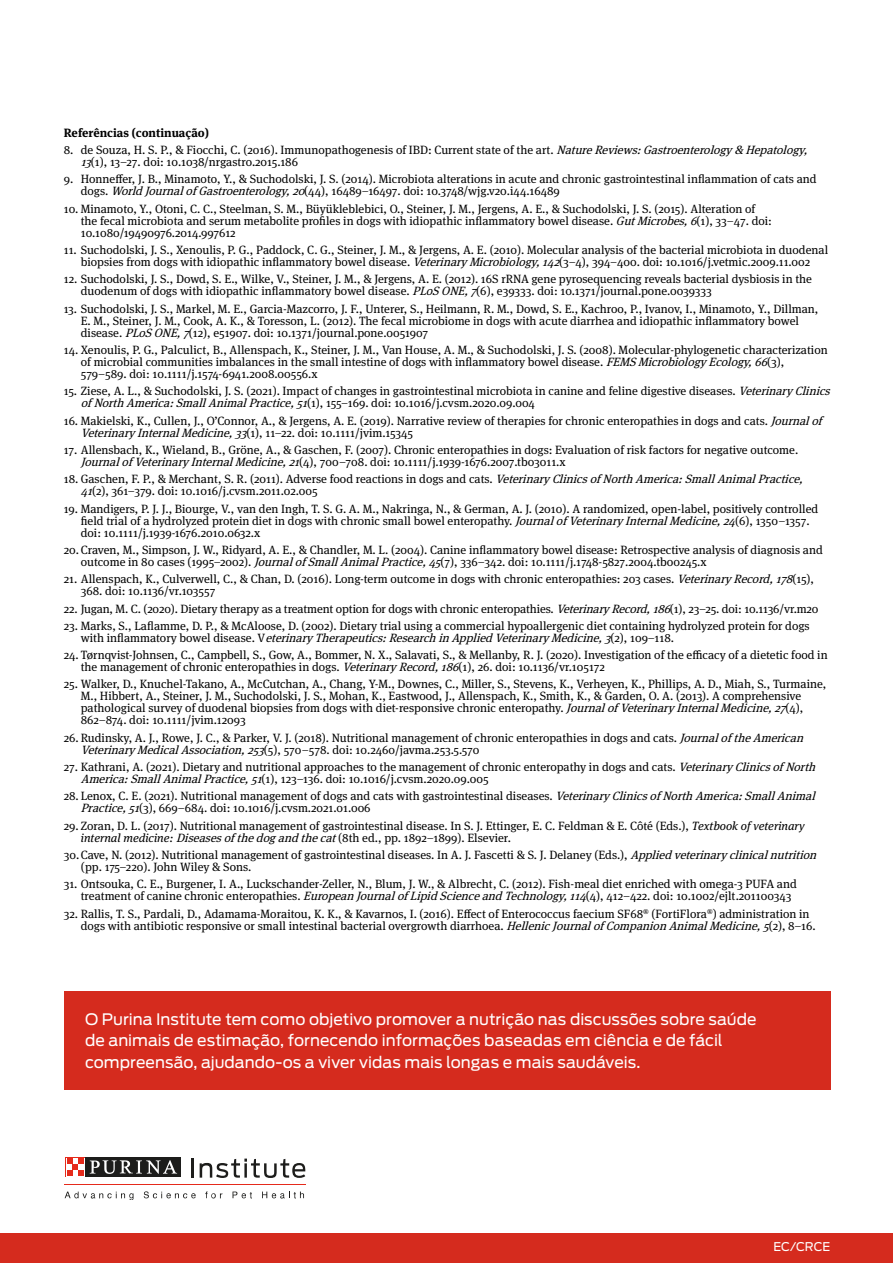
<style>
.page{position:relative;width:893px;height:1263px;background:#fff}
.page>*{position:absolute;margin:0;border:0;box-sizing:border-box;transform-origin:0 0}
.t1{font:15.75px/21.8px "Antenna";color:#fff}
.t2{font:12px/12px "Meta Serif Pro";color:#000}
.t3{font:700 12px "Meta Serif Pro";color:#000}
.t4{font:12px "Antenna";color:#fff}
.s1{font-style:italic}
</style>
<div class="page">
<div style="left:0;top:1233px;width:893px;height:30px;background:#d52b1e"></div>
<hr style="left:65px;top:1184px;width:241px;height:1px;background:#e52a1b">
<svg style="left:192px;top:1158px;width:2px;height:19px"></svg>
<svg style="left:200px;top:1158px;width:105px;height:20px"></svg>
<svg style="left:65px;top:1191px;width:68px;height:9px"></svg>
<svg style="left:144px;top:1191px;width:52px;height:7px"></svg>
<svg style="left:205px;top:1191px;width:17px;height:7px"></svg>
<svg style="left:233px;top:1191px;width:19px;height:7px"></svg>
<svg style="left:262px;top:1191px;width:42px;height:7px"></svg>
<div style="left:65px;top:1157px;width:21px;height:20px;background:#1d1d1b"></div>
<svg style="left:65px;top:1157px;width:20px;height:20px"></svg>
<div style="left:86px;top:1157px;width:95px;height:20px;background:#1d1d1b"></div>
<svg style="left:90px;top:1160px;width:87px;height:14px"></svg>
<svg style="left:66px;top:1158px;width:18px;height:18px"></svg>
<svg style="left:67px;top:1158px;width:17px;height:17px"></svg>
<div style="left:64px;top:991px;width:766px;height:98px;background:#d52b1e"></div>
<p class="t3" style="left:64px;top:123px;width:147px">Referências (continuação)</p>
<p class="t2" style="left:81px;top:143px;width:732px;text-indent:-17px">8. de Souza, H. S. P., &amp; Fiocchi, C. (2016). Immunopathogenesis of IBD: Current state of the art. <span class="s1">NatureReviews:Gastroenterology&amp; Hepatology,<br>13</span>(1), 13–27. doi: 10.1038/nrgastro.2015.186</p>
<p class="t2" style="left:81px;top:173px;width:737px;text-indent:-17px">9. Honneffer, J. B., Minamoto, Y., &amp; Suchodolski, J. S. (2014). Microbiota alterations in acute and chronic gastrointestinal inflammation of cats and dogs. <span class="s1">WorldJournalofGastroenterology,20</span>(44), 16489–16497. doi: 10.3748/wjg.v20.i44.16489</p>
<p class="t2" style="left:81px;top:202px;width:693px;text-indent:-17px">10. Minamoto, Y., Otoni, C. C., Steelman, S. M., Büyükleblebici, O., Steiner, J. M., Jergens, A. E., &amp; Suchodolski, J. S. (2015). Alteration of the fecal microbiota and serum metabolite profiles in dogs with idiopathic inflammatory bowel disease. <span class="s1">GutMicrobes,6</span>(1), 33–47. doi:<br>10.1080/19490976.2014.997612</p>
<p class="t2" style="left:64px;top:243px;width:766px;text-align:center">11. Suchodolski, J. S., Xenoulis, P. G., Paddock, C. G., Steiner, J. M., &amp; Jergens, A. E. (2010). Molecular analysis of the bacterial microbiota in duodenal biopsies from dogs with idiopathic inflammatory bowel disease. <span class="s1">VeterinaryMicrobiology,142</span>(3–4), 394–400. doi: 10.1016/j.vetmic.2009.11.002</p>
<p class="t2" style="left:81px;top:273px;width:733px;text-indent:-17px">12. Suchodolski, J. S., Dowd, S. E., Wilke, V., Steiner, J. M., &amp; Jergens, A. E. (2012). 16S rRNA gene pyrosequencing reveals bacterial dysbiosis in the duodenum of dogs with idiopathic inflammatory bowel disease. <span class="s1">PLoSONE,7</span>(6), e39333. doi: 10.1371/journal.pone.0039333</p>
<p class="t2" style="left:81px;top:302px;width:739px;text-indent:-17px">13. Suchodolski, J. S., Markel, M. E., Garcia-Mazcorro, J. F., Unterer, S., Heilmann, R. M., Dowd, S. E., Kachroo, P., Ivanov, I., Minamoto, Y., Dillman,<br>E. M., Steiner, J. M., Cook, A. K., &amp; Toresson, L. (2012). The fecal microbiome in dogs with acute diarrhea and idiopathic inflammatory bowel disease. <span class="s1">PLoSONE,7</span>(12), e51907. doi: 10.1371/journal.pone.0051907</p>
<p class="t2" style="left:81px;top:343px;width:748px;text-indent:-17px">14. Xenoulis, P. G., Palculict, B., Allenspach, K., Steiner, J. M., Van House, A. M., &amp; Suchodolski, J. S. (2008). Molecular-phylogenetic characterization of microbial communities imbalances in the small intestine of dogs with inflammatory bowel disease. <span class="s1">FEMSMicrobiologyEcology,66</span>(3),<br>579–589. doi: 10.1111/j.1574-6941.2008.00556.x</p>
<p class="t2" style="left:81px;top:384px;width:755px;text-indent:-17px">15. Ziese, A. L., &amp; Suchodolski, J. S. (2021). Impact of changes in gastrointestinal microbiota in canine and feline digestive diseases. <span class="s1">VeterinaryClinics ofNorthAmerica:SmallAnimalPractice,51</span>(1), 155–169. doi: 10.1016/j.cvsm.2020.09.004</p>
<p class="t2" style="left:81px;top:414px;width:747px;text-indent:-17px">16. Makielski, K., Cullen, J., O’Connor, A., &amp; Jergens, A. E. (2019). Narrative review of therapies for chronic enteropathies in dogs and cats. <span class="s1">Journalof<br>VeterinaryInternalMedicine,33</span>(1), 11–22. doi: 10.1111/jvim.15345</p>
<p class="t2" style="left:81px;top:443px;width:719px;text-indent:-17px">17. Allensbach, K., Wieland, B., Gröne, A., &amp; Gaschen, F. (2007). Chronic enteropathies in dogs: Evaluation of risk factors for negative outcome.<br><span class="s1">JournalofVeterinaryInternalMedicine,21</span>(4), 700–708. doi: 10.1111/j.1939-1676.2007.tb03011.x</p>
<p class="t2" style="left:81px;top:472px;width:728px;text-indent:-17px">18. Gaschen, F. P., &amp; Merchant, S. R. (2011). Adverse food reactions in dogs and cats. <span class="s1">VeterinaryClinicsofNorthAmerica:SmallAnimalPractice,<br>41</span>(2), 361–379. doi: 10.1016/j.cvsm.2011.02.005</p>
<p class="t2" style="left:81px;top:502px;width:739px;text-indent:-17px">19. Mandigers, P. J. J., Biourge, V., van den Ingh, T. S. G. A. M., Nakringa, N., &amp; German, A. J. (2010). A randomized, open-label, positively controlled field trial of a hydrolyzed protein diet in dogs with chronic small bowel enteropathy. <span class="s1">JournalofVeterinaryInternalMedicine,24</span>(6), 1350–1357. doi: 10.1111/j.1939-1676.2010.0632.x</p>
<p class="t2" style="left:81px;top:543px;width:744px;text-indent:-17px">20. Craven, M., Simpson, J. W., Ridyard, A. E., &amp; Chandler, M. L. (2004). Canine inflammatory bowel disease: Retrospective analysis of diagnosis and outcome in 80 cases (1995–2002). <span class="s1">JournalofSmallAnimalPractice,45</span>(7), 336–342. doi: 10.1111/j.1748-5827.2004.tb00245.x</p>
<p class="t2" style="left:81px;top:572px;width:735px;text-indent:-17px">21. Allenspach, K., Culverwell, C., &amp; Chan, D. (2016). Long-term outcome in dogs with chronic enteropathies: 203 cases. <span class="s1">VeterinaryRecord,178</span>(15),<br>368. doi: 10.1136/vr.103557</p>
<p class="t2" style="left:64px;top:602px;width:756px">22. Jugan, M. C. (2020). Dietary therapy as a treatment option for dogs with chronic enteropathies. <span class="s1">VeterinaryRecord,186</span>(1), 23–25. doi: 10.1136/vr.m20</p>
<p class="t2" style="left:81px;top:619px;width:730px;text-indent:-17px">23. Marks, S., Laflamme, D. P., &amp; McAloose, D. (2002). Dietary trial using a commercial hypoallergenic diet containing hydrolyzed protein for dogs w i t h i n fl a m m a t o r y b o w e l d i s e a s e . V <span class="s1">eterinaryTherapeutics:ResearchinAppliedVeterinaryMedicine,3</span>( 2 ) , 1 0 9 – 1 1 8 .</p>
<p class="t2" style="left:81px;top:648px;width:748px;text-indent:-17px">24. Tørnqvist-Johnsen, C., Campbell, S., Gow, A., Bommer, N. X., Salavati, S., &amp; Mellanby, R. J. (2020). Investigation of the efficacy of a dietetic food in the management of chronic enteropathies in dogs. <span class="s1">VeterinaryRecord,186</span>(1), 26. doi: 10.1136/vr.105172</p>
<p class="t2" style="left:81px;top:678px;width:747px;text-indent:-17px">25. Walker, D., Knuchel-Takano, A., McCutchan, A., Chang, Y-M., Downes, C., Miller, S., Stevens, K., Verheyen, K., Phillips, A. D., Miah, S., Turmaine, M., Hibbert, A., Steiner, J. M., Suchodolski, J. S., Mohan, K., Eastwood, J., Allenspach, K., Smith, K., &amp; Garden, O. A. (2013). A comprehensive pathological survey of duodenal biopsies from dogs with diet-responsive chronic enteropathy. <span class="s1">JournalofVeterinaryInternalMedicine,27</span>(4), 862–874. doi: 10.1111/jvim.12093</p>
<p class="t2" style="left:81px;top:731px;width:728px;text-indent:-17px">26. Rudinsky, A. J., Rowe, J. C., &amp; Parker, V. J. (2018). Nutritional management of chronic enteropathies in dogs and cats. <span class="s1">JournaloftheAmerican<br>VeterinaryMedicalAssociation,253</span>(5), 570–578. doi: 10.2460/javma.253.5.570</p>
<p class="t2" style="left:81px;top:760px;width:740px;text-indent:-17px">27. Kathrani, A. (2021). Dietary and nutritional approaches to the management of chronic enteropathy in dogs and cats. <span class="s1">VeterinaryClinicsofNorth<br>America:SmallAnimalPractice,51</span>(1), 123–136. doi: 10.1016/j.cvsm.2020.09.005</p>
<p class="t2" style="left:81px;top:790px;width:740px;text-indent:-17px">28. Lenox, C. E. (2021). Nutritional management of dogs and cats with gastrointestinal diseases. <span class="s1">VeterinaryClinicsofNorthAmerica:SmallAnimal<br>Practice,51</span>(3), 669–684. doi: 10.1016/j.cvsm.2021.01.006</p>
<p class="t2" style="left:81px;top:819px;width:725px;text-indent:-17px">29. Zoran, D. L. (2017). Nutritional management of gastrointestinal disease. In S. J. Ettinger, E. C. Feldman &amp; E. Côté (Eds.), <span class="s1">Textbook of veterinary internal medicine:</span> <span class="s1">Diseasesofthedogandthecat</span>(8th ed., pp. 1892–1899). Elsevier.</p>
<p class="t2" style="left:81px;top:848px;width:741px;text-indent:-17px">30.Cave, N. (2012). Nutritional management of gastrointestinal diseases. In A. J. Fascetti &amp; S. J. Delaney (Eds.), <span class="s1">Appliedveterinaryclinicalnutrition </span>(pp. 175–220). John Wiley &amp; Sons.</p>
<p class="t2" style="left:81px;top:877px;width:718px;text-indent:-17px">31. Ontsouka, C. E., Burgener, I. A., Luckschander-Zeller, N., Blum, J. W., &amp; Albrecht, C. (2012). Fish-meal diet enriched with omega-3 PUFA and treatment of canine chronic enteropathies. <span class="s1">EuropeanJournalofLipidScienceandTechnology,114</span>(4), 412–422. doi: 10.1002/ejlt.201100343</p>
<p class="t2" style="left:81px;top:907px;width:736px;text-indent:-17px">32. Rallis, T. S., Pardali, D., Adamama-Moraitou, K. K., &amp; Kavarnos, I. (2016). Effect of Enterococcus faecium SF68<sup>®</sup> (FortiFlora<sup>®</sup>) administration in dogs with antibiotic responsive or small intestinal bacterial overgrowth diarrhoea. <span class="s1">HellenicJournalofCompanionAnimalMedicine,5</span>(2), 8–16.</p>
<h1 class="t1" style="left:85px;top:1008px;width:673px">O Purina Institute tem como objetivo promover a nutrição nas discussões sobre saúde de animais de estimação, fornecendo informações baseadas em ciência e de fácil compreensão, ajudando-os a viver vidas mais longas e mais saudáveis.</h1>
<p class="t4" style="left:773px;top:1239px;width:58px">EC/CRCE</p>
</div>
